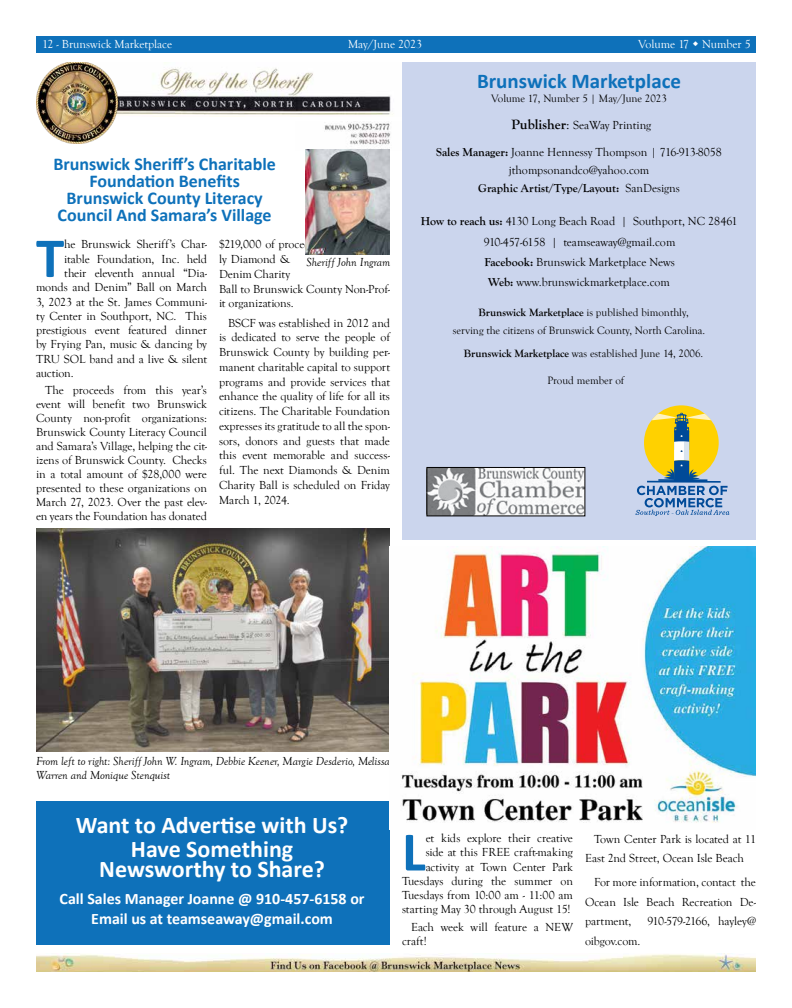
<style>
.page{position:relative;width:792px;height:1008px;background:#fff}
.page>*{position:absolute;margin:0;border:0;box-sizing:border-box;transform-origin:0 0}
.t1{font:700 57.1px "Calibri";color:#0e71ba}
.t2{font:700 56.1px "Calibri";color:#0e71ba}
.t3{font:700 24px/23.4px "Calibri";color:#fff;text-align:center}
.t4{font:700 21px "Calibri";color:#0e71ba}
.t5{font:700 18px/17px "Calibri";color:#0e71ba;text-align:center}
.t6{font:700 15.9px/19.7px "Calibri";color:#fff;text-align:center}
.t7{font:12px/14.7px "Goudy Old Style T";color:#000;text-align:justify}
.t8{font:italic 12px/14px "Goudy Old Style T";color:#000}
.t9{font:12px "Goudy Old Style T";color:#fff}
.t10{font:12px "Goudy Old Style T";letter-spacing:-.025em;color:#000}
.t11{font:11px/18px "Goudy Old Style T";color:#000}
.s1{font-weight:700;font-size:14px}
.s2{font-size:14px}
.s3{font-weight:700}
</style>
<div class="page">
<img style="left:36px;top:954px;width:720px;height:18px">
<div style="left:36px;top:36px;width:720px;height:17px;background:#0e71ba"></div>
<div style="left:402px;top:62px;width:354px;height:478px;background:#cbd5ed"></div>
<img style="left:429px;top:469px;width:154px;height:45px">
<div style="left:427px;top:467px;width:158px;height:49px;border:1px solid #000"></div>
<div style="left:644px;top:405px;width:75px;height:75px;background:#ffd100;border-radius:50%"></div>
<svg style="left:635px;top:413px;width:94px;height:103px"></svg>
<img style="left:118px;top:62px;width:275px;height:55px">
<img style="left:305px;top:122px;width:86px;height:29px">
<img style="left:36px;top:62px;width:82px;height:81px">
<div style="left:36px;top:801px;width:354px;height:144px;background:#0e71ba"></div>
<img style="left:36px;top:529px;width:354px;height:223px">
<img style="left:401px;top:546px;width:355px;height:277px">
<img style="left:306px;top:149px;width:84px;height:105px">
<p class="t9" style="left:42px;top:37px;width:132px">12 - Brunswick Marketplace</p>
<p class="t9" style="left:348px;top:37px;width:76px">May/June 2023</p>
<p class="t9" style="left:638px;top:37px;width:114px">Volume 17 Number 5</p>
<h3 class="t4" style="left:477px;top:67px;width:206px">Brunswick Marketplace</h3>
<p class="t11" style="left:491px;top:89px;width:177px">Volume 17, Number 5 | May/June 2023</p>
<p class="t7" style="left:511px;top:118px;width:141px"><span class="s1">Publisher</span><span class="s2">:</span> SeaWay Printing</p>
<p class="t7" style="left:436px;top:144px;width:287px;line-height:18px;text-align:center"><span class="s3">Sales Manager:</span> Joanne Hennessy Thompson | 716-913-8058 jthompsonandco@yahoo.com<br><span class="s3">Graphic Artist/Type/Layout:</span> SanDesigns</p>
<p class="t7" style="left:421px;top:211px;width:318px;line-height:20.4px;text-align:center"><span class="s3">How to reach us:</span> 4130 Long Beach Road | Southport, NC 28461<br>910-457-6158 | teamseaway@gmail.com<br><span class="s3">Facebook:</span> Brunswick Marketplace News<br><span class="s3">Web:</span> www.brunswickmarketplace.com</p>
<p class="t11" style="left:453px;top:304px;width:254px;text-indent:26px"><span class="s3">Brunswick Marketplace</span> is published bimonthly, serving the citizens of Brunswick County, North Carolina.</p>
<p class="t11" style="left:464px;top:344px;width:241px"><span class="s3">Brunswick Marketplace</span> was established June 14, 2006.</p>
<p class="t11" style="left:547px;top:371px;width:78px">Proud member of</p>
<h3 class="t5" style="left:53px;top:156px;width:224px">Brunswick Sheriff’s Charitable<br>Foundation Benefits<br>Brunswick County Literacy<br>Council And Samara’s Village</h3>
<h1 class="t1" style="left:36px;top:221px;width:30px">T</h1>
<p class="t7" style="left:64px;top:237px;width:144px">he Brunswick Sheriff’s Char-</p>
<p class="t7" style="left:219px;top:237px;width:173px;text-align:left">$219,000 of proceeds from the year&shy;ly Diamond &amp;<br>Denim Charity<br>Ball to Brunswick County Non-Prof&shy;it organizations.</p>
<p class="t7" style="left:219px;top:316px;width:173px;text-indent:9px">BSCF was established in 2012 and is dedicated to serve the people of Brunswick County by building per&shy;manent charitable capital to support programs and provide services that enhance the quality of life for all its citizens. The Charitable Foundation expresses its gratitude to all the spon&shy;sors, donors and guests that made this event memorable and success&shy;ful. The next Diamonds &amp; Denim Charity Ball is scheduled on Friday March 1, 2024.</p>
<p class="t7" style="left:64px;top:252px;width:144px">itable Foundation, Inc. held</p>
<p class="t7" style="left:64px;top:266px;width:144px">their eleventh annual “Dia-</p>
<p class="t7" style="left:36px;top:280px;width:172px">monds and Denim” Ball on March</p>
<p class="t7" style="left:36px;top:295px;width:173px">3, 2023 at the St. James Communi-</p>
<p class="t7" style="left:36px;top:309px;width:172px">ty Center in Southport, NC. This</p>
<p class="t7" style="left:36px;top:323px;width:172px">prestigious event featured dinner</p>
<p class="t7" style="left:36px;top:337px;width:173px">by Frying Pan, music &amp; dancing by</p>
<p class="t7" style="left:36px;top:352px;width:172px">TRU SOL band and a live &amp; silent</p>
<p class="t7" style="left:36px;top:366px;width:39px">auction.</p>
<p class="t7" style="left:36px;top:383px;width:173px;line-height:14.1px;text-indent:9px">The proceeds from this year’s event will benefit two Brunswick County non-profit organizations:<br>Brunswick County Literacy Council and Samara’s Village, helping the cit&shy;izens of Brunswick County. Checks in a total amount of $28,000 were presented to these organizations on March 27, 2023. Over the past elev&shy;en years the Foundation has donated</p>
<p class="t8" style="left:307px;top:255px;width:85px">Sheriff John Ingram</p>
<p class="t8" style="left:36px;top:754px;width:356px">From left to right: Sheriff John W. Ingram, Debbie Keener, Margie Desderio, Melissa<br>Warren and Monique Stenquist</p>
<h3 class="t3" style="left:76px;top:814px;width:274px">Want to Advertise with Us?<br>Have Something</h3>
<h3 class="t3" style="left:99px;top:858px;width:227px">Newsworthy to Share?</h3>
<h3 class="t6" style="left:60px;top:889px;width:306px">Call Sales Manager Joanne @ 910-457-6158 or<br>Email us at teamseaway@gmail.com</h3>
<p class="t7" style="left:402px;top:832px;width:173px;line-height:14px;text-align:right">et kids explore their creative<br>side at this FREE craft-making activity at Town Center Park<br>Tuesdays during the summer on<br>Tuesdays from 10:00 am - 11:00 am starting May 30 through August 15!</p>
<p class="t7" style="left:402px;top:920px;width:172px;line-height:14px;text-indent:9px">Each week will feature a NEW craft!</p>
<h2 class="t2" style="left:402px;top:816px;width:25px">L</h2>
<p class="t7" style="left:585px;top:829px;width:173px;line-height:19.5px;text-indent:9px">Town Center Park is located at 11<br>East 2nd Street, Ocean Isle Beach</p>
<p class="t7" style="left:585px;top:873px;width:173px;line-height:19.5px;text-indent:9px">For more information, contact the Ocean Isle Beach Recreation De&shy;partment,</p>
<p class="t10" style="left:647px;top:915px;width:110px">910-579-2166, hayley@</p>
<p class="t7" style="left:585px;top:934px;width:57px">oibgov.com.</p>
</div>
